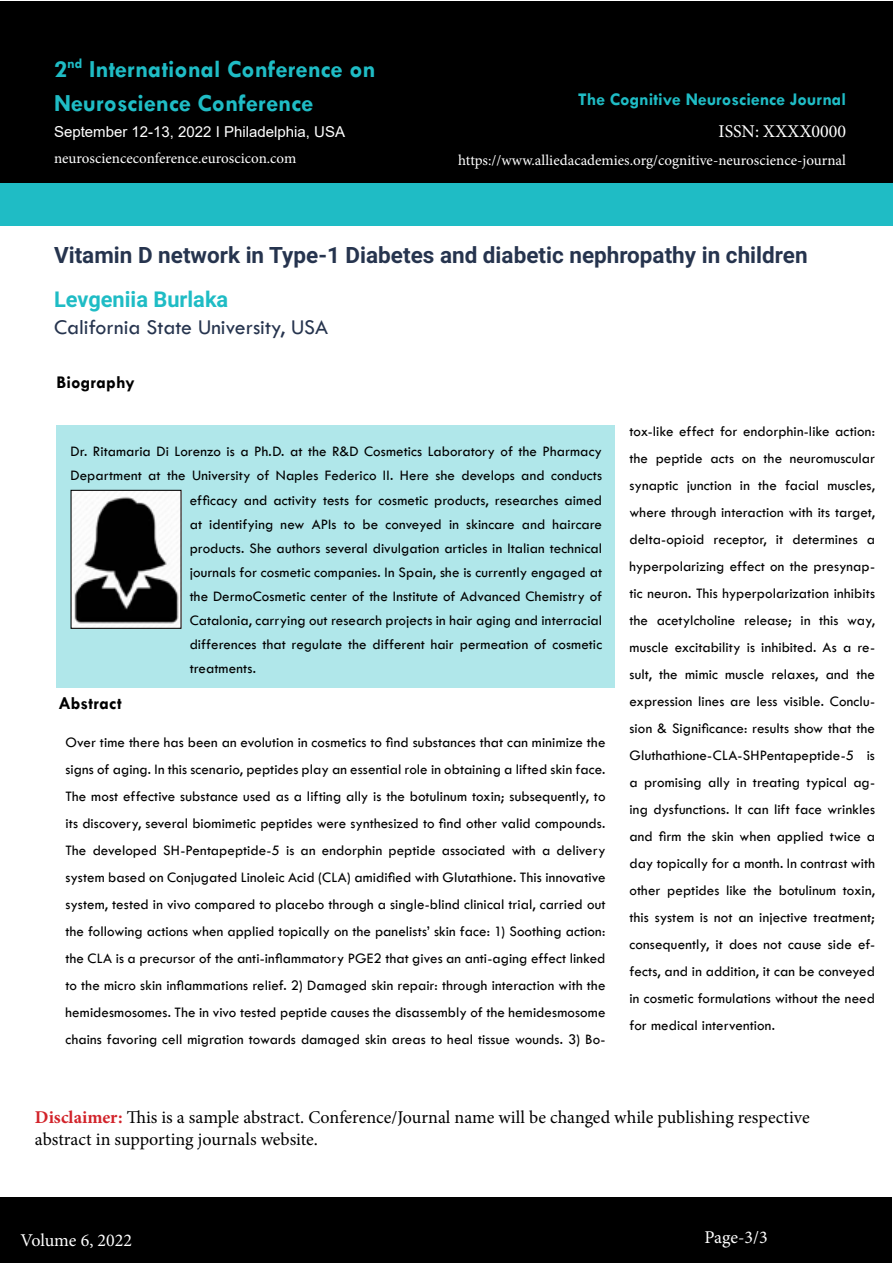
<style>
.page{position:relative;width:893px;height:1263px;background:#fff}
.page>*{position:absolute;margin:0;border:0;box-sizing:border-box;transform-origin:0 0}
.t1{font:700 24.75px/34px "Tw Cen";color:#1fbcc5}
.t2{font:700 22.5px "Roboto";color:#26344e}
.t3{font:21.75px "Tw Cen";color:#26344e}
.t4{font:700 21.75px "Roboto";color:#1fbcc5}
.t5{font:18px/21.6px "Minion Pro";color:#000}
.t6{font:18px "Minion Pro";color:#fff}
.t7{font:700 18px "Tw Cen";color:#1fbcc5}
.t8{font:700 18px "Tw Cen";letter-spacing:.015em;color:#000}
.t9{font:15px/27px "Tw Cen";letter-spacing:.005em;color:#000;text-align:justify}
.t10{font:15px "Minion Pro";color:#fff}
.t11{font:15px "Arial";color:#fff}
.s1{font-weight:700;color:#d2232a}
</style>
<div class="page">
<div style="left:1px;top:1197px;width:891px;height:65px;background:#000"></div>
<div style="left:1px;top:1px;width:892px;height:186px;background:#000"></div>
<div style="left:0;top:183px;width:893px;height:42px;background:#1fbcc5"></div>
<div style="left:56px;top:425px;width:559px;height:263px;background:#b0e7ea"></div>
<img style="left:73px;top:492px;width:107px;height:135px">
<div style="left:71px;top:490px;width:111px;height:139px;border:1px solid #000"></div>
<h1 class="t1" style="left:54px;top:51px;width:323px">2<sup>nd</sup> International Conference on<br>Neuroscience Conference</h1>
<p class="t11" style="left:54px;top:121px;width:292px">September 12-13, 2022 I Philadelphia, USA</p>
<p class="t10" style="left:54px;top:148px;width:244px">neuroscienceconference.euroscicon.com</p>
<p class="t10" style="left:458px;top:150px;width:389px">https://www.alliedacademies.org/cognitive-neuroscience-journal</p>
<p class="t7" style="left:578px;top:88px;width:269px">The Cognitive Neuroscience Journal</p>
<p class="t6" style="left:719px;top:119px;width:129px">ISSN: XXXX0000</p>
<h2 class="t2" style="left:54px;top:239px;width:755px">Vitamin D network in Type-1 Diabetes and diabetic nephropathy in children</h2>
<h3 class="t4" style="left:54px;top:284px;width:176px">Levgeniia Burlaka</h3>
<h3 class="t3" style="left:54px;top:314px;width:276px">California State University, USA</h3>
<p class="t8" style="left:56px;top:371px;width:80px">Biography</p>
<p class="t9" style="left:71px;top:438px;width:533px">Dr. Ritamaria Di Lorenzo is a Ph.D. at the R&amp;D Cosmetics Laboratory of the Pharmacy</p>
<p class="t9" style="left:71px;top:462px;width:533px">Department at the University of Naples Federico II. Here she develops and conducts</p>
<p class="t9" style="left:190px;top:486px;width:414px">efficacy and activity tests for cosmetic products, researches aimed</p>
<p class="t9" style="left:190px;top:510px;width:414px">at identifying new APIs to be conveyed in skincare and haircare</p>
<p class="t9" style="left:190px;top:534px;width:414px">products. She authors several divulgation articles in Italian technical</p>
<p class="t9" style="left:190px;top:558px;width:414px">journals for cosmetic companies. In Spain, she is currently engaged at</p>
<p class="t9" style="left:190px;top:582px;width:414px">the DermoCosmetic center of the Institute of Advanced Chemistry of</p>
<p class="t9" style="left:190px;top:606px;width:414px">Catalonia, carrying out research projects in hair aging and interracial</p>
<p class="t9" style="left:190px;top:630px;width:414px">differences that regulate the different hair permeation of cosmetic</p>
<p class="t9" style="left:190px;top:654px;width:68px">treatments.</p>
<p class="t8" style="left:59px;top:693px;width:65px">Abstract</p>
<p class="t9" style="left:65px;top:729px;width:542px">Over time there has been an evolution in cosmetics to find substances that can minimize the signs of aging. In this scenario, peptides play an essential role in obtaining a lifted skin face.<br>The most effective substance used as a lifting ally is the botulinum toxin; subsequently, to its discovery, several biomimetic peptides were synthesized to find other valid compounds.<br>The developed SH-Pentapeptide-5 is an endorphin peptide associated with a delivery system based on Conjugated Linoleic Acid (CLA) amidified with Glutathione. This innovative system, tested in vivo compared to placebo through a single-blind clinical trial, carried out the following actions when applied topically on the panelists’ skin face: 1) Soothing action: the CLA is a precursor of the anti-inflammatory PGE2 that gives an anti-aging effect linked to the micro skin inflammations relief. 2) Damaged skin repair: through interaction with the hemidesmosomes. The in vivo tested peptide causes the disassembly of the hemidesmosome chains favoring cell migration towards damaged skin areas to heal tissue wounds. 3) Bo-</p>
<p class="t9" style="left:629px;top:417px;width:247px">tox-like effect for endorphin-like action: the peptide acts on the neuromuscular synaptic junction in the facial muscles, where through interaction with its target, delta-opioid receptor, it determines a hyperpolarizing effect on the presynap&shy;tic neuron. This hyperpolarization inhibits the acetylcholine release; in this way, muscle excitability is inhibited. As a re&shy;sult, the mimic muscle relaxes, and the expression lines are less visible. Conclu&shy;sion &amp; Significance: results show that the Gluthathione-CLA-SHPentapeptide-5 is a promising ally in treating typical ag&shy;ing dysfunctions. It can lift face wrinkles and firm the skin when applied twice a day topically for a month. In contrast with other peptides like the botulinum toxin, this system is not an injective treatment; consequently, it does not cause side ef&shy;fects, and in addition, it can be conveyed in cosmetic formulations without the need for medical intervention.</p>
<p class="t5" style="left:35px;top:1106px;width:776px"><span class="s1">Disclaimer:</span> This is a sample abstract. Conference/Journal name will be changed while publishing respective abstract in supporting journals website.</p>
<p class="t6" style="left:20px;top:1228px;width:113px">Volume 6, 2022</p>
<p class="t6" style="left:704px;top:1225px;width:65px">Page-3/3</p>
</div>
